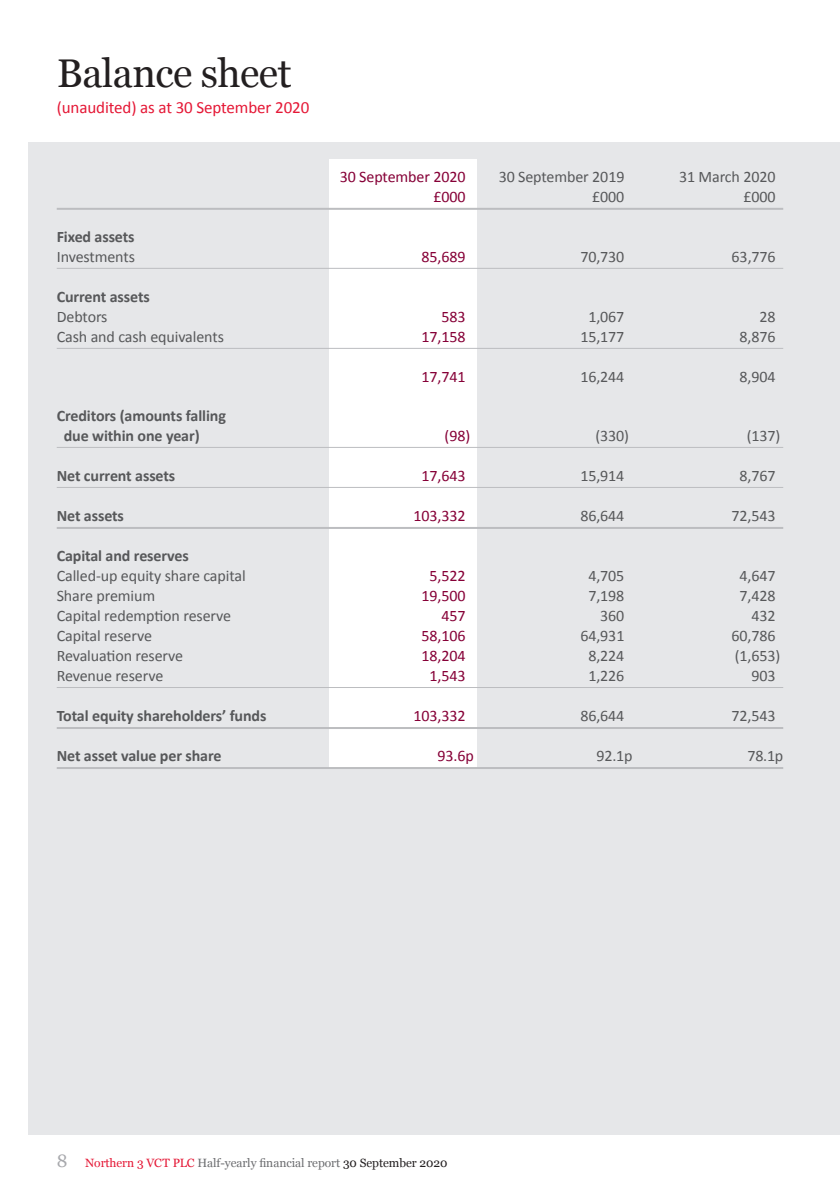
<style>
.page{position:relative;width:840px;height:1191px;background:#fff}
.page>*{position:absolute;margin:0;border:0;box-sizing:border-box;transform-origin:0 0}
.NVM_-_Title{font:40px "Georgia";letter-spacing:-.015em;color:#231f20}
.NVM_-_for_the_year{font:17px "Calibri";letter-spacing:-.005em;color:#e51836}
.NVM_-_3C_Table_-_Rul{font:16px "Calibri";letter-spacing:-.005em;color:#57585a}
.NVM_-_3C_Table_-_Rul-2{font:700 16px "Calibri";letter-spacing:-.005em;color:#57585a}
.NVM_-_3C_Table_-_Rul-3{font:16px "Calibri";letter-spacing:-.005em;color:#860037}
.NVM_-_3C_Table_-_Bod{font:700 16px "Calibri";letter-spacing:-.005em;color:#57585a}
.NVM_-_3C_Table_-_Bod-2{font:16px "Calibri";letter-spacing:-.005em;color:#57585a}
.NVM_-_3C_Table_-_Bod-3{font:16px "Calibri";letter-spacing:-.005em;color:#860037}
.NVM_-_Footer{font:12px "Georgia";letter-spacing:-.005em;color:#6c6d70}
.s1{font-size:18px;color:#a8a9ad}
.s2{color:#e51836}
.s3{color:#231f20}
</style>
<div class="page">
<div style="left:28px;top:142px;width:811px;height:992px;background:#e6e7e9"></div>
<div style="left:329px;top:159px;width:147px;height:609px;background:#fff"></div>
<hr style="left:57px;top:208px;width:725px;height:2px;background:#bcbdc0">
<hr style="left:57px;top:268px;width:725px;height:1px;background:#bcbdc0">
<hr style="left:57px;top:348px;width:725px;height:1px;background:#bcbdc0">
<hr style="left:57px;top:447px;width:725px;height:1px;background:#bcbdc0">
<hr style="left:57px;top:487px;width:725px;height:1px;background:#bcbdc0">
<hr style="left:57px;top:527px;width:725px;height:2px;background:#bcbdc0">
<hr style="left:57px;top:687px;width:725px;height:1px;background:#bcbdc0">
<hr style="left:57px;top:727px;width:725px;height:2px;background:#bcbdc0">
<hr style="left:57px;top:767px;width:725px;height:2px;background:#bcbdc0">
<p class="NVM_-_Title" style="left:57px;top:44px;width:236px">Balance sheet</p>
<p class="NVM_-_for_the_year" style="left:57px;top:96px;width:254px">(unaudited) as at 30 September 2020</p>
<p class="NVM_-_3C_Table_-_Rul-3" style="left:339px;top:167px;width:127px">30 September 2020</p>
<p class="NVM_-_3C_Table_-_Rul" style="left:498px;top:167px;width:127px">30 September 2019</p>
<p class="NVM_-_3C_Table_-_Rul" style="left:678px;top:167px;width:98px">31 March 2020</p>
<p class="NVM_-_3C_Table_-_Rul-3" style="left:433px;top:187px;width:34px">£000</p>
<p class="NVM_-_3C_Table_-_Rul" style="left:592px;top:187px;width:34px">£000</p>
<p class="NVM_-_3C_Table_-_Rul" style="left:743px;top:187px;width:34px">£000</p>
<p class="NVM_-_3C_Table_-_Bod" style="left:57px;top:227px;width:79px">Fixed assets</p>
<p class="NVM_-_3C_Table_-_Rul" style="left:57px;top:247px;width:80px">Investments</p>
<p class="NVM_-_3C_Table_-_Rul-3" style="left:421px;top:247px;width:45px">85,689</p>
<p class="NVM_-_3C_Table_-_Rul" style="left:580px;top:247px;width:45px">70,730</p>
<p class="NVM_-_3C_Table_-_Rul" style="left:731px;top:247px;width:45px">63,776</p>
<p class="NVM_-_3C_Table_-_Bod" style="left:57px;top:287px;width:94px">Current assets</p>
<p class="NVM_-_3C_Table_-_Bod-2" style="left:57px;top:307px;width:52px">Debtors</p>
<p class="NVM_-_3C_Table_-_Bod-3" style="left:441px;top:307px;width:26px">583</p>
<p class="NVM_-_3C_Table_-_Bod-2" style="left:588px;top:307px;width:37px">1,067</p>
<p class="NVM_-_3C_Table_-_Bod-2" style="left:759px;top:307px;width:18px">28</p>
<p class="NVM_-_3C_Table_-_Rul" style="left:57px;top:327px;width:169px">Cash and cash equivalents</p>
<p class="NVM_-_3C_Table_-_Rul-3" style="left:421px;top:327px;width:45px">17,158</p>
<p class="NVM_-_3C_Table_-_Rul" style="left:580px;top:327px;width:45px">15,177</p>
<p class="NVM_-_3C_Table_-_Rul" style="left:739px;top:327px;width:37px">8,876</p>
<p class="NVM_-_3C_Table_-_Bod-3" style="left:421px;top:367px;width:45px">17,741</p>
<p class="NVM_-_3C_Table_-_Bod-2" style="left:580px;top:367px;width:45px">16,244</p>
<p class="NVM_-_3C_Table_-_Bod-2" style="left:739px;top:367px;width:37px">8,904</p>
<p class="NVM_-_3C_Table_-_Bod" style="left:57px;top:406px;width:171px">Creditors (amounts falling</p>
<p class="NVM_-_3C_Table_-_Rul-2" style="left:64px;top:426px;width:137px">due within one year)</p>
<p class="NVM_-_3C_Table_-_Rul-3" style="left:444px;top:426px;width:27px">(98)</p>
<p class="NVM_-_3C_Table_-_Rul" style="left:595px;top:426px;width:35px">(330)</p>
<p class="NVM_-_3C_Table_-_Rul" style="left:746px;top:426px;width:35px">(137)</p>
<p class="NVM_-_3C_Table_-_Rul-2" style="left:57px;top:466px;width:120px">Net current assets</p>
<p class="NVM_-_3C_Table_-_Rul-3" style="left:421px;top:466px;width:45px">17,643</p>
<p class="NVM_-_3C_Table_-_Rul" style="left:580px;top:466px;width:45px">15,914</p>
<p class="NVM_-_3C_Table_-_Rul" style="left:739px;top:466px;width:37px">8,767</p>
<p class="NVM_-_3C_Table_-_Rul-2" style="left:57px;top:506px;width:69px">Net assets</p>
<p class="NVM_-_3C_Table_-_Rul-3" style="left:413px;top:506px;width:53px">103,332</p>
<p class="NVM_-_3C_Table_-_Rul" style="left:580px;top:506px;width:45px">86,644</p>
<p class="NVM_-_3C_Table_-_Rul" style="left:731px;top:506px;width:45px">72,543</p>
<p class="NVM_-_3C_Table_-_Bod" style="left:57px;top:546px;width:133px">Capital and reserves</p>
<p class="NVM_-_3C_Table_-_Rul" style="left:57px;top:566px;width:190px">Called-up equity share capital</p>
<p class="NVM_-_3C_Table_-_Rul-3" style="left:429px;top:566px;width:37px">5,522</p>
<p class="NVM_-_3C_Table_-_Rul" style="left:588px;top:566px;width:37px">4,705</p>
<p class="NVM_-_3C_Table_-_Rul" style="left:739px;top:566px;width:37px">4,647</p>
<p class="NVM_-_3C_Table_-_Rul" style="left:57px;top:586px;width:100px">Share premium</p>
<p class="NVM_-_3C_Table_-_Rul-3" style="left:421px;top:586px;width:45px">19,500</p>
<p class="NVM_-_3C_Table_-_Rul" style="left:588px;top:586px;width:37px">7,198</p>
<p class="NVM_-_3C_Table_-_Rul" style="left:739px;top:586px;width:37px">7,428</p>
<p class="NVM_-_3C_Table_-_Rul" style="left:57px;top:606px;width:176px">Capital redemption reserve</p>
<p class="NVM_-_3C_Table_-_Rul-3" style="left:441px;top:606px;width:26px">457</p>
<p class="NVM_-_3C_Table_-_Rul" style="left:600px;top:606px;width:26px">360</p>
<p class="NVM_-_3C_Table_-_Rul" style="left:751px;top:606px;width:26px">432</p>
<p class="NVM_-_3C_Table_-_Rul" style="left:57px;top:626px;width:97px">Capital reserve</p>
<p class="NVM_-_3C_Table_-_Rul-3" style="left:421px;top:626px;width:45px">58,106</p>
<p class="NVM_-_3C_Table_-_Rul" style="left:580px;top:626px;width:45px">64,931</p>
<p class="NVM_-_3C_Table_-_Rul" style="left:731px;top:626px;width:45px">60,786</p>
<p class="NVM_-_3C_Table_-_Rul" style="left:57px;top:646px;width:128px">Revaluation reserve</p>
<p class="NVM_-_3C_Table_-_Rul-3" style="left:421px;top:646px;width:45px">18,204</p>
<p class="NVM_-_3C_Table_-_Rul" style="left:588px;top:646px;width:37px">8,224</p>
<p class="NVM_-_3C_Table_-_Rul" style="left:734px;top:646px;width:47px">(1,653)</p>
<p class="NVM_-_3C_Table_-_Rul" style="left:57px;top:666px;width:108px">Revenue reserve</p>
<p class="NVM_-_3C_Table_-_Rul-3" style="left:429px;top:666px;width:37px">1,543</p>
<p class="NVM_-_3C_Table_-_Rul" style="left:588px;top:666px;width:37px">1,226</p>
<p class="NVM_-_3C_Table_-_Rul" style="left:751px;top:666px;width:26px">903</p>
<p class="NVM_-_3C_Table_-_Rul-2" style="left:57px;top:706px;width:211px">Total equity shareholders’ funds</p>
<p class="NVM_-_3C_Table_-_Rul-3" style="left:413px;top:706px;width:53px">103,332</p>
<p class="NVM_-_3C_Table_-_Rul" style="left:580px;top:706px;width:45px">86,644</p>
<p class="NVM_-_3C_Table_-_Rul" style="left:731px;top:706px;width:45px">72,543</p>
<p class="NVM_-_3C_Table_-_Rul-2" style="left:57px;top:746px;width:166px">Net asset value per share</p>
<p class="NVM_-_3C_Table_-_Rul-3" style="left:437px;top:746px;width:38px">93.6p</p>
<p class="NVM_-_3C_Table_-_Rul" style="left:596px;top:746px;width:38px">92.1p</p>
<p class="NVM_-_3C_Table_-_Rul" style="left:747px;top:746px;width:37px">78.1p</p>
<p class="NVM_-_Footer" style="left:57px;top:1153px;width:392px"><span class="s1">8</span> <span class="s2">Northern 3 VCT PLC</span> Half-yearly financial report <span class="s3">30 September 2020</span></p>
</div>
